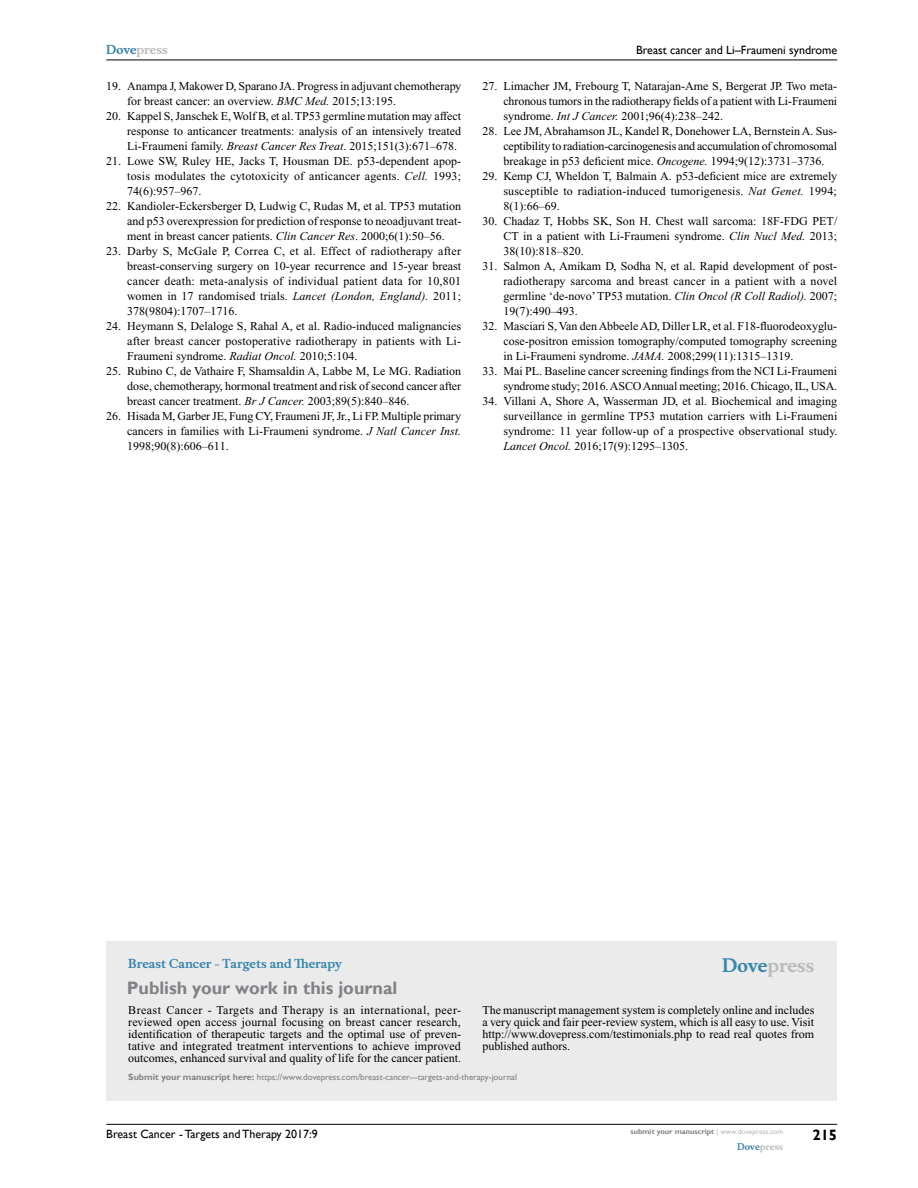
<style>
.page{position:relative;width:918px;height:1188px;background:#fff}
.page>*{position:absolute;margin:0;border:0;box-sizing:border-box;transform-origin:0 0}
.t1{font:700 18px "Gill Sans";color:#808285}
.t2{font:700 18px "Musee";color:#b8babc}
.t3{font:700 15px "Gill Sans";color:#000}
.t4{font:12px/15px "Times New Roman";color:#000;text-align:justify}
.t5{font:12px "Gill Sans";color:#000}
.t6{font:700 12px "Musee";color:#3785ad}
.t7{font:700 12px "Musee";color:#b8babc}
.t8{font:9px "Gill Sans";color:#808285}
.t9{font:700 9px "Musee";color:#b8babc}
.t10{font:700 7.5px "Gill Sans";color:#808285}
.s1{color:#3785ad}
.s2{font-style:italic}
.s3{font-weight:700}
.s4{font-weight:400;color:#b8babc}
</style>
<div class="page">
<div style="left:106px;top:941px;width:731px;height:159px;background:#ebebec"></div>
<hr style="left:106px;top:1124px;width:731px;height:1px;background:#000">
<hr style="left:106px;top:60px;width:731px;height:1px;background:#000">
<p class="t7" style="left:106px;top:43px;width:63px"><span class="s1">Dove</span>press</p>
<p class="t4" style="left:127px;top:79px;width:335px;text-indent:-21px">19. Anampa J, Makower D, Sparano JA. Progress in adjuvant chemotherapy for breast cancer: an overview. <span class="s2">BMC Med.</span> 2015;13:195.</p>
<p class="t4" style="left:127px;top:109px;width:335px;text-indent:-21px">20. Kappel S, Janschek E, Wolf B, et al. TP53 germline mutation may affect response to anticancer treatments: analysis of an intensively treated Li-Fraumeni family. <span class="s2">Breast Cancer Res Treat</span>. 2015;151(3):671–678.</p>
<p class="t4" style="left:127px;top:154px;width:335px;text-indent:-21px">21. Lowe SW, Ruley HE, Jacks T, Housman DE. p53-dependent apop&shy;tosis modulates the cytotoxicity of anticancer agents. <span class="s2">Cell.</span> 1993; 74(6):957–967.</p>
<p class="t4" style="left:127px;top:199px;width:336px;text-indent:-21px">22. Kandioler-Eckersberger D, Ludwig C, Rudas M, et al. TP53 mutation and p53 overexpression for prediction of response to neoadjuvant treat&shy;ment in breast cancer patients. <span class="s2">Clin Cancer Res</span>. 2000;6(1):50–56.</p>
<p class="t4" style="left:127px;top:244px;width:335px;text-indent:-21px">23. Darby S, McGale P, Correa C, et al. Effect of radiotherapy after breast-conserving surgery on 10-year recurrence and 15-year breast cancer death: meta-analysis of individual patient data for 10,801 women in 17 randomised trials. <span class="s2">Lancet (London, England).</span> 2011; 378(9804):1707–1716.</p>
<p class="t4" style="left:127px;top:319px;width:335px;text-indent:-21px">24. Heymann S, Delaloge S, Rahal A, et al. Radio-induced malignancies after breast cancer postoperative radiotherapy in patients with Li-Fraumeni syndrome. <span class="s2">Radiat Oncol.</span> 2010;5:104.</p>
<p class="t4" style="left:127px;top:364px;width:335px;text-indent:-21px">25. Rubino C, de Vathaire F, Shamsaldin A, Labbe M, Le MG. Radiation dose, chemotherapy, hormonal treatment and risk of second cancer after breast cancer treatment. <span class="s2">Br J Cancer.</span> 2003;89(5):840–846.</p>
<p class="t4" style="left:127px;top:409px;width:335px;text-indent:-21px">26. Hisada M, Garber JE, Fung CY, Fraumeni JF, Jr., Li FP. Multiple primary cancers in families with Li-Fraumeni syndrome. <span class="s2">J Natl Cancer Inst.<br></span>1998;90(8):606–611.</p>
<p class="t5" style="left:636px;top:43px;width:203px">Breast cancer and Li–Fraumeni syndrome</p>
<p class="t4" style="left:503px;top:79px;width:335px;text-indent:-21px">27. Limacher JM, Frebourg T, Natarajan-Ame S, Bergerat JP. Two meta&shy;chronous tumors in the radiotherapy fields of a patient with Li-Fraumeni syndrome. <span class="s2">Int J Cancer.</span> 2001;96(4):238–242.</p>
<p class="t4" style="left:503px;top:124px;width:335px;text-indent:-21px">28. Lee JM, Abrahamson JL, Kandel R, Donehower LA, Bernstein A. Sus&shy;ceptibility to radiation-carcinogenesis and accumulation of chromosomal breakage in p53 deficient mice. <span class="s2">Oncogene.</span> 1994;9(12):3731–3736.</p>
<p class="t4" style="left:503px;top:169px;width:335px;text-indent:-21px">29. Kemp CJ, Wheldon T, Balmain A. p53-deficient mice are extremely susceptible to radiation-induced tumorigenesis. <span class="s2">Nat Genet.</span> 1994; 8(1):66–69.</p>
<p class="t4" style="left:503px;top:214px;width:335px;text-indent:-21px">30. Chadaz T, Hobbs SK, Son H. Chest wall sarcoma: 18F-FDG PET/ CT in a patient with Li-Fraumeni syndrome. <span class="s2">Clin Nucl Med.</span> 2013; 38(10):818–820.</p>
<p class="t4" style="left:503px;top:259px;width:335px;text-indent:-21px">31. Salmon A, Amikam D, Sodha N, et al. Rapid development of post&shy;radiotherapy sarcoma and breast cancer in a patient with a novel germline ‘de-novo’ TP53 mutation. <span class="s2">Clin Oncol (R Coll Radiol).</span> 2007; 19(7):490–493.</p>
<p class="t4" style="left:503px;top:319px;width:335px;text-indent:-21px">32. Masciari S, Van den Abbeele AD, Diller LR, et al. F18-fluorodeoxyglu&shy;cose-positron emission tomography/computed tomography screening in Li-Fraumeni syndrome. <span class="s2">JAMA.</span> 2008;299(11):1315–1319.</p>
<p class="t4" style="left:482px;top:364px;width:356px;text-align:right">33. Mai PL. Baseline cancer screening findings from the NCI Li-Fraumeni syndrome study; 2016. ASCO Annual meeting; 2016. Chicago, IL, USA.</p>
<p class="t4" style="left:503px;top:394px;width:336px;text-indent:-21px">34. Villani A, Shore A, Wasserman JD, et al. Biochemical and imaging surveillance in germline TP53 mutation carriers with Li-Fraumeni syndrome: 11 year follow-up of a prospective observational study.<br><span class="s2">Lancet Oncol.</span> 2016;17(9):1295–1305.</p>
<p class="t6" style="left:128px;top:956px;width:215px">Breast Cancer - Targets and Therapy</p>
<h1 class="t1" style="left:127px;top:977px;width:272px">Publish your work in this journal</h1>
<h1 class="t2" style="left:722px;top:955px;width:94px"><span class="s1">Dove</span>press</h1>
<p class="t4" style="left:128px;top:1004px;width:334px;line-height:12px">Breast Cancer - Targets and Therapy is an international, peer&shy;reviewed open access journal focusing on breast cancer research, identification of therapeutic targets and the optimal use of preven&shy;tative and integrated treatment interventions to achieve improved outcomes, enhanced survival and quality of life for the cancer patient.</p>
<p class="t4" style="left:482px;top:1004px;width:334px;line-height:12px">The manuscript management system is completely online and includes a very quick and fair peer-review system, which is all easy to use. Visit http://www.dovepress.com/testimonials.php to read real quotes from published authors.</p>
<p class="t8" style="left:128px;top:1072px;width:390px"><span class="s3">Submit your manuscript here:</span> https://www.dovepress.com/breast-cancer---targets-and-therapy-journal</p>
<p class="t5" style="left:106px;top:1127px;width:213px">Breast Cancer - Targets and Therapy 2017:9</p>
<p class="t10" style="left:631px;top:1127px;width:154px">submit your manuscript <span class="s4">| www.dovepress.com</span></p>
<p class="t9" style="left:737px;top:1141px;width:48px"><span class="s1">Dove</span>press</p>
<p class="t3" style="left:812px;top:1126px;width:26px">215</p>
</div>
